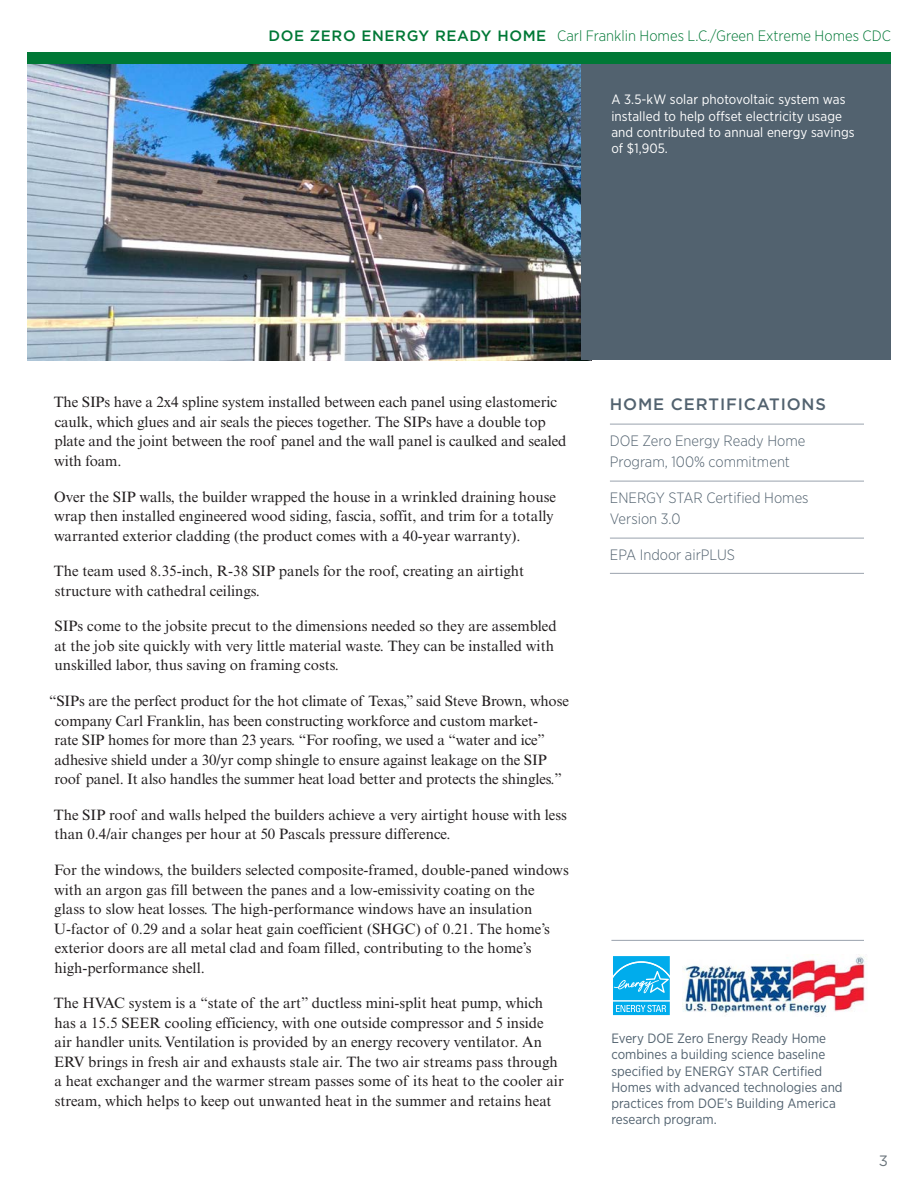
<style>
.page{position:relative;width:918px;height:1188px;background:#fff}
.page>*{position:absolute;margin:0;border:0;box-sizing:border-box;transform-origin:0 0}
.t1{font:500 16.5px "Gotham";letter-spacing:.05em;color:#52626f}
.t2{font:15px/19.5px "Times New Roman MT Std";color:#231f20}
.t3{font:300 15px/21.8px "Gotham Narrow";color:#52626f}
.t4{font:300 15px "Gotham Narrow";color:#007836}
.t5{font:15px "Gotham";color:#6a747b}
.t6{font:13.5px/16.2px "Gotham Narrow";color:#52626f}
.t7{font:13.5px/16.2px "Gotham Narrow";letter-spacing:.005em;color:#fff}
.s1{font-family:"Gotham";font-weight:500}
</style>
<div class="page">
<img style="left:27px;top:64px;width:554px;height:296px">
<div style="left:581px;top:58px;width:310px;height:302px;background:#52626f"></div>
<hr style="left:610px;top:424px;width:254px;height:1px;background:#9aa2ad">
<hr style="left:610px;top:481px;width:254px;height:1px;background:#9aa2ad">
<hr style="left:610px;top:538px;width:254px;height:1px;background:#9aa2ad">
<hr style="left:610px;top:573px;width:254px;height:1px;background:#9aa2ad">
<div style="left:27px;top:52px;width:864px;height:12px;background:#007836"></div>
<hr style="left:611px;top:940px;width:253px;height:1px;background:#9aa2ad">
<img style="left:683px;top:954px;width:182px;height:61px">
<svg style="left:613px;top:1015px;width:57px;height:1px"></svg>
<div style="left:613px;top:1002px;width:57px;height:13px;background:#00acec"></div>
<svg style="left:613px;top:956px;width:57px;height:56px;background:#2dbaef"></svg>
<p class="t4" style="left:268px;top:27px;width:624px"><span class="s1">DOE ZERO ENERGY READY HOME</span> Carl Franklin Homes L.C./Green Extreme Homes CDC</p>
<p class="t7" style="left:611px;top:91px;width:245px">A 3.5-kW solar photovoltaic system was installed to help offset electricity usage and contributed to annual energy savings of $1,905.</p>
<p class="t2" style="left:54px;top:393px;width:514px">The SIPs have a 2x4 spline system installed between each panel using elastomeric caulk, which glues and air seals the pieces together. The SIPs have a double top plate and the joint between the roof panel and the wall panel is caulked and sealed with foam.</p>
<p class="t2" style="left:54px;top:487px;width:503px">Over the SIP walls, the builder wrapped the house in a wrinkled draining house wrap then installed engineered wood siding, fascia, soffit, and trim for a totally warranted exterior cladding (the product comes with a 40-year warranty).</p>
<p class="t2" style="left:54px;top:561px;width:472px">The team used 8.35-inch, R-38 SIP panels for the roof, creating an airtight structure with cathedral ceilings.</p>
<p class="t2" style="left:55px;top:617px;width:504px">SIPs come to the jobsite precut to the dimensions needed so they are assembled at the job site quickly with very little material waste. They can be installed with unskilled labor, thus saving on framing costs.</p>
<p class="t2" style="left:55px;top:691px;width:516px;text-indent:-5px">“SIPs are the perfect product for the hot climate of Texas,” said Steve Brown, whose company Carl Franklin, has been constructing workforce and custom market-<br>rate SIP homes for more than 23 years. “For roofing, we used a “water and ice” adhesive shield under a 30/yr comp shingle to ensure against leakage on the SIP roof panel. It also handles the summer heat load better and protects the shingles.”</p>
<p class="t2" style="left:54px;top:805px;width:515px">The SIP roof and walls helped the builders achieve a very airtight house with less than 0.4/air changes per hour at 50 Pascals pressure difference.</p>
<p class="t2" style="left:54px;top:860px;width:517px">For the windows, the builders selected composite-framed, double-paned windows with an argon gas fill between the panes and a low-emissivity coating on the<br>glass to slow heat losses. The high-performance windows have an insulation U-factor of 0.29 and a solar heat gain coefficient (SHGC) of 0.21. The home’s exterior doors are all metal clad and foam filled, contributing to the home’s high-performance shell.</p>
<p class="t2" style="left:54px;top:993px;width:512px">The HVAC system is a “state of the art” ductless mini-split heat pump, which has a 15.5 SEER cooling efficiency, with one outside compressor and 5 inside air handler units. Ventilation is provided by an energy recovery ventilator. An ERV brings in fresh air and exhausts stale air. The two air streams pass through a heat exchanger and the warmer stream passes some of its heat to the cooler air stream, which helps to keep out unwanted heat in the summer and retains heat</p>
<p class="t1" style="left:610px;top:395px;width:218px">HOME CERTIFICATIONS</p>
<p class="t3" style="left:610px;top:429px;width:197px">DOE Zero Energy Ready Home<br>Program, 100% commitment</p>
<p class="t3" style="left:610px;top:486px;width:200px">ENERGY STAR Certified Homes<br>Version 3.0</p>
<p class="t3" style="left:610px;top:543px;width:127px">EPA Indoor airPLUS</p>
<p class="t6" style="left:611px;top:1030px;width:233px">Every DOE Zero Energy Ready Home combines a building science baseline specified by ENERGY STAR Certified Homes with advanced technologies and practices from DOE’s Building America research program.</p>
<p class="t5" style="left:879px;top:1153px;width:11px">3</p>
</div>
